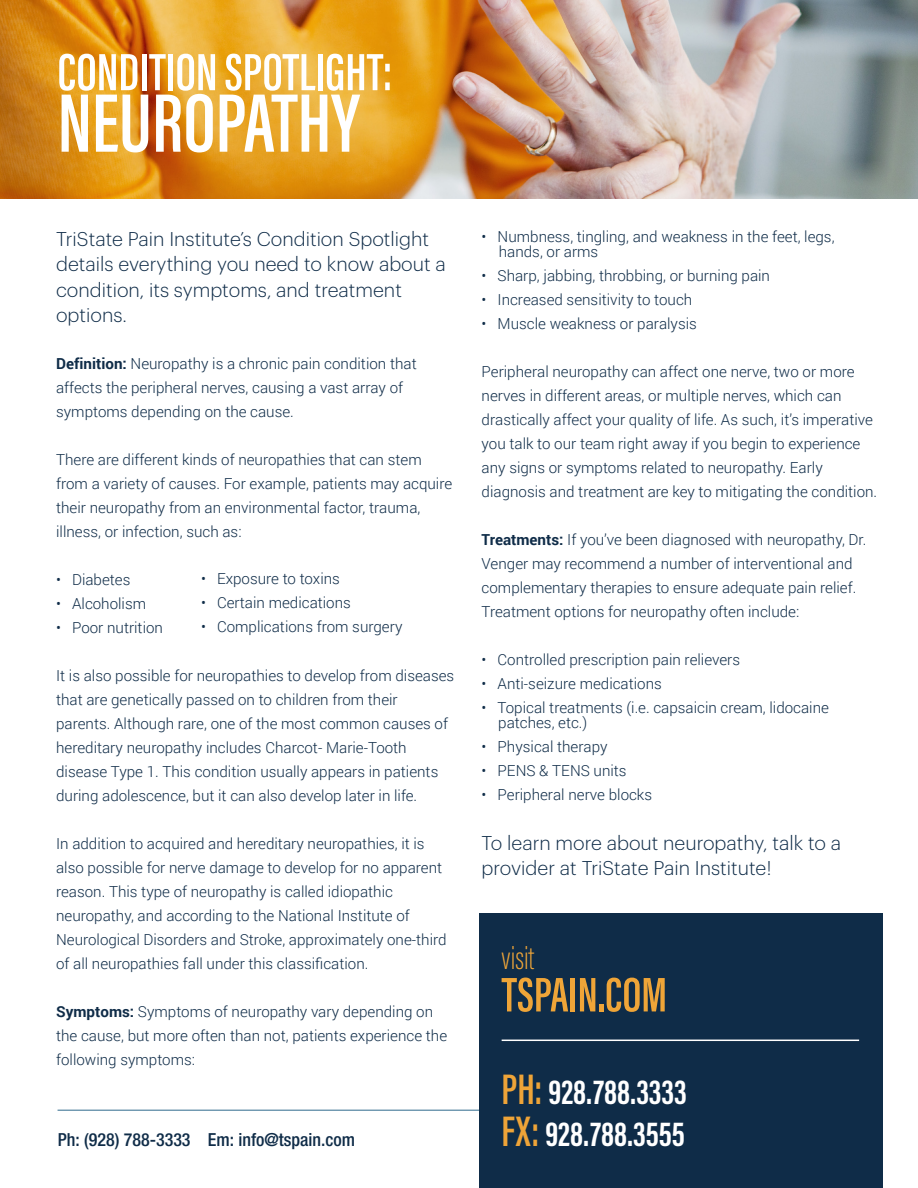
<style>
.page{position:relative;width:918px;height:1188px;background:#fff}
.page>*{position:absolute;margin:0;border:0;box-sizing:border-box;transform-origin:0 0}
.t1{font:600 85.5px "Acumin Pro Extra Cond";color:#fff}
.t2{font:600 54px "Acumin Pro Extra Cond";color:#fff}
.t3{font:600 49.95px "Acumin Pro Extra Cond";color:#efa538}
.t4{font:700 34.8px/41.5px "Acumin Pro Extra Cond";color:#fff}
.t5{font:200 32.85px "Acumin Pro Extra Cond";color:#efa538}
.t6{font:300 19.5px/25.5px "Graphik";color:#0f2c48}
.t7{font:500 condensed 18px "Helvetica Neue LT Std";color:#0f2c48}
.t8{font:300 15.15px/24px "Roboto";color:#0f2c48}
.s1{font-weight:700}
.s2{font-weight:600;font-size:43.95px;color:#eea438}
</style>
<div class="page">
<img style="left:0;top:0;width:918px;height:199px">
<hr style="left:58px;top:1110px;width:825px;height:1px;background:#7199b1">
<div style="left:479px;top:913px;width:404px;height:275px;background:#0f2c48"></div>
<hr style="left:502px;top:1040px;width:357px;height:1px;background:#fff">
<h2 class="t2" style="left:58px;top:39px;width:337px">CONDITION SPOTLIGHT:</h2>
<h1 class="t1" style="left:58px;top:71px;width:304px">NEUROPATHY</h1>
<p class="t6" style="left:56px;top:224px;width:391px">TriState Pain Institute’s Condition Spotlight details everything you need to know about a condition, its symptoms, and treatment options.</p>
<p class="t8" style="left:56px;top:351px;width:362px"><span class="s1">Definition:</span> Neuropathy is a chronic pain condition that affects the peripheral nerves, causing a vast array of symptoms depending on the cause.</p>
<p class="t8" style="left:56px;top:447px;width:398px">There are different kinds of neuropathies that can stem from a variety of causes. For example, patients may acquire their neuropathy from an environmental factor, trauma, illness, or infection, such as:</p>
<p class="t8" style="left:56px;top:567px;width:76px">• Diabetes</p>
<p class="t8" style="left:56px;top:591px;width:92px">• Alcoholism</p>
<p class="t8" style="left:56px;top:615px;width:108px">• Poor nutrition</p>
<p class="t8" style="left:56px;top:663px;width:400px">It is also possible for neuropathies to develop from diseases that are genetically passed on to children from their parents. Although rare, one of the most common causes of hereditary neuropathy includes Charcot- Marie-Tooth disease Type 1. This condition usually appears in patients during adolescence, but it can also develop later in life.</p>
<p class="t8" style="left:56px;top:831px;width:392px">In addition to acquired and hereditary neuropathies, it is also possible for nerve damage to develop for no apparent reason. This type of neuropathy is called idiopathic neuropathy, and according to the National Institute of Neurological Disorders and Stroke, approximately one-third of all neuropathies fall under this classification.</p>
<p class="t8" style="left:56px;top:999px;width:393px"><span class="s1">Symptoms:</span> Symptoms of neuropathy vary depending on the cause, but more often than not, patients experience the following symptoms:</p>
<p class="t8" style="left:201px;top:566px;width:140px">• Exposure to toxins</p>
<p class="t8" style="left:201px;top:590px;width:151px">• Certain medications</p>
<p class="t8" style="left:201px;top:614px;width:203px">• Complications from surgery</p>
<p class="t7" style="left:58px;top:1129px;width:299px">Ph: (928) 788-3333 Em: info@tspain.com</p>
<p class="t8" style="left:499px;top:229px;width:337px;line-height:15px;text-indent:-17px">• Numbness, tingling, and weakness in the feet, legs, hands, or arms</p>
<p class="t8" style="left:482px;top:263px;width:290px">• Sharp, jabbing, throbbing, or burning pain</p>
<p class="t8" style="left:482px;top:287px;width:212px">• Increased sensitivity to touch</p>
<p class="t8" style="left:482px;top:311px;width:217px">• Muscle weakness or paralysis</p>
<p class="t8" style="left:482px;top:359px;width:397px">Peripheral neuropathy can affect one nerve, two or more nerves in different areas, or multiple nerves, which can drastically affect your quality of life. As such, it’s imperative you talk to our team right away if you begin to experience any signs or symptoms related to neuropathy. Early diagnosis and treatment are key to mitigating the condition.</p>
<p class="t8" style="left:482px;top:527px;width:386px"><span class="s1">Treatments:</span> If you’ve been diagnosed with neuropathy, Dr.<br>Venger may recommend a number of interventional and complementary therapies to ensure adequate pain relief.<br>Treatment options for neuropathy often include:</p>
<p class="t8" style="left:482px;top:647px;width:260px">• Controlled prescription pain relievers</p>
<p class="t8" style="left:482px;top:671px;width:182px">• Anti-seizure medications</p>
<p class="t8" style="left:498px;top:700px;width:332px;line-height:15px;text-indent:-17px">• Topical treatments (i.e. capsaicin cream, lidocaine patches, etc.)</p>
<p class="t8" style="left:482px;top:734px;width:127px">• Physical therapy</p>
<p class="t8" style="left:482px;top:758px;width:147px">• PENS &amp; TENS units</p>
<p class="t8" style="left:482px;top:782px;width:172px">• Peripheral nerve blocks</p>
<p class="t6" style="left:482px;top:828px;width:361px">To learn more about neuropathy, talk to a provider at TriState Pain Institute!</p>
<h3 class="t5" style="left:502px;top:938px;width:34px">visit</h3>
<h3 class="t3" style="left:502px;top:964px;width:167px">TSPAIN.COM</h3>
<h3 class="t4" style="left:502px;top:1072px;width:187px"><span class="s2">PH:</span> 928.788.3333<br><span class="s2">FX:</span> 928.788.3555</h3>
</div>
